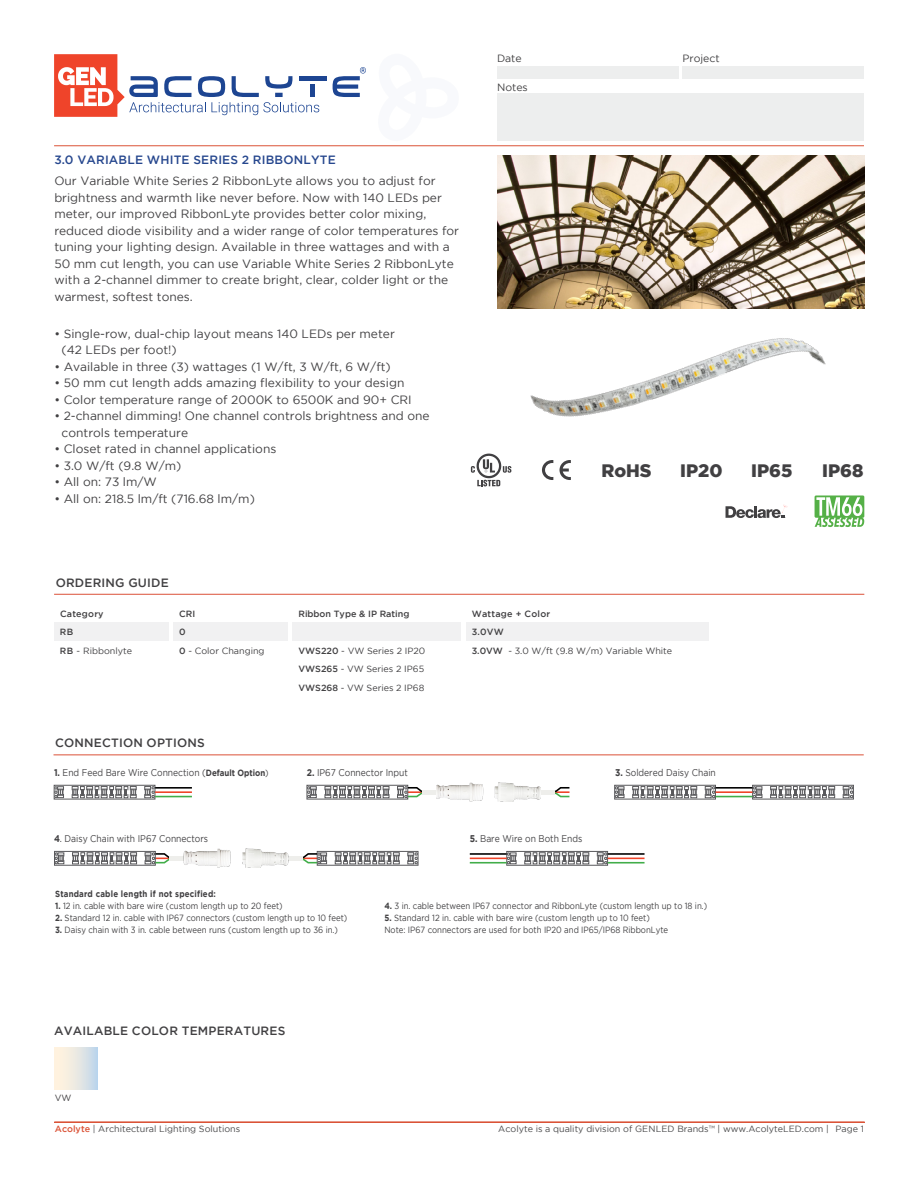
<style>
.page{position:relative;width:918px;height:1188px;background:#fff}
.page>*{position:absolute;margin:0;border:0;box-sizing:border-box;transform-origin:0 0}
.t1{font:900 18px "Gotham";color:#414042}
.t2{font:12px/16.5px "Gotham";color:#414042}
.t3{font:500 12px "Gotham";letter-spacing:.015em;color:#414042}
.t4{font:500 12px "Gotham";letter-spacing:.015em;color:#26478e}
.t5{font:10.5px "Gotham";color:#414042}
.t6{font:9.75px "Gotham";color:#414042;scale:.88 1}
.t7{font:9px/12px "Gotham";color:#414042;scale:.88 1}
.t8{font:9px/18.6px "Gotham";color:#414042}
.t9{font:9px "Gotham";color:#4a4a4b}
.t10{font:700 9px "Gotham";letter-spacing:.025em;color:#414042;scale:.88 1}
.t11{font:500 9px "Gotham";letter-spacing:.025em;color:#414042}
.t12{font:500 9px "Gotham";color:#414042}
.s1{font-weight:500}
.s2{font-weight:700}
.s3{font-weight:700;font-size:9px}
.s4{font-size:9px}
.s5{font-weight:500;color:#db5337}
.s6{color:#58595b}
</style>
<div class="page">
<hr style="left:54px;top:1122px;width:811px;height:1px;background:#db5337">
<hr style="left:54px;top:146px;width:810px;height:1px;background:#db5336">
<div style="left:497px;top:66px;width:182px;height:12px;background:#edeeee"></div>
<div style="left:682px;top:66px;width:182px;height:12px;background:#edeeee"></div>
<div style="left:497px;top:93px;width:367px;height:47px;background:#edeeee"></div>
<svg style="left:54px;top:54px;width:265px;height:63px"></svg>
<div style="left:310px;top:85px;width:5px;height:12px;background:#1d4592"></div>
<hr style="left:299px;top:76px;width:27px;height:4px;background:#1d4592">
<svg style="left:333px;top:67px;width:33px;height:30px"></svg>
<img style="left:497px;top:155px;width:367px;height:154px">
<div style="left:55px;top:1047px;width:42px;height:43px;background:linear-gradient(to right,#fff7dd,#c6d9ea)"></div>
<img style="left:530px;top:338px;width:295px;height:79px">
<div style="left:54px;top:623px;width:115px;height:18px;background:#f1f1f2"></div>
<div style="left:173px;top:623px;width:115px;height:18px;background:#f1f1f2"></div>
<div style="left:293px;top:623px;width:168px;height:18px;background:#f1f1f2"></div>
<div style="left:466px;top:623px;width:243px;height:18px;background:#f1f1f2"></div>
<hr style="left:54px;top:594px;width:810px;height:1px;background:#db5138">
<hr style="left:54px;top:755px;width:810px;height:1px;background:#db5138">
<div style="left:54px;top:785px;width:101px;height:14px;border:1px solid #59595c"></div>
<svg style="left:55px;top:787px;width:9px;height:11px"></svg>
<svg style="left:145px;top:786px;width:10px;height:12px"></svg>
<svg style="left:72px;top:787px;width:64px;height:11px"></svg>
<div style="left:507px;top:851px;width:101px;height:14px;border:1px solid #59595c"></div>
<svg style="left:507px;top:853px;width:9px;height:11px"></svg>
<svg style="left:597px;top:852px;width:11px;height:13px"></svg>
<svg style="left:525px;top:853px;width:64px;height:11px"></svg>
<div style="left:615px;top:785px;width:101px;height:14px;border:1px solid #59595c"></div>
<svg style="left:615px;top:787px;width:9px;height:11px"></svg>
<svg style="left:705px;top:786px;width:11px;height:12px"></svg>
<svg style="left:633px;top:787px;width:64px;height:11px"></svg>
<div style="left:752px;top:785px;width:102px;height:14px;border:1px solid #59595c"></div>
<svg style="left:753px;top:787px;width:9px;height:11px"></svg>
<svg style="left:843px;top:786px;width:10px;height:12px"></svg>
<svg style="left:771px;top:787px;width:64px;height:11px"></svg>
<div style="left:307px;top:785px;width:101px;height:14px;border:1px solid #59595c"></div>
<svg style="left:308px;top:787px;width:8px;height:11px"></svg>
<svg style="left:325px;top:787px;width:64px;height:11px"></svg>
<div style="left:54px;top:851px;width:101px;height:14px;border:1px solid #59595c"></div>
<svg style="left:55px;top:853px;width:9px;height:11px"></svg>
<svg style="left:72px;top:853px;width:65px;height:11px"></svg>
<div style="left:317px;top:851px;width:101px;height:14px;border:1px solid #59595c"></div>
<svg style="left:408px;top:852px;width:10px;height:13px"></svg>
<svg style="left:335px;top:853px;width:64px;height:11px"></svg>
<hr style="left:155px;top:787px;width:37px;height:2px;background:#000">
<hr style="left:608px;top:853px;width:37px;height:2px;background:#000">
<hr style="left:470px;top:853px;width:37px;height:2px;background:#000">
<hr style="left:716px;top:787px;width:36px;height:2px;background:#000">
<hr style="left:155px;top:796px;width:37px;height:1px;background:#41ad49">
<hr style="left:608px;top:862px;width:37px;height:2px;background:#41ad49">
<hr style="left:470px;top:862px;width:37px;height:2px;background:#41ad49">
<hr style="left:716px;top:796px;width:36px;height:1px;background:#41ad49">
<hr style="left:155px;top:791px;width:37px;height:2px;background:#ef442a">
<hr style="left:608px;top:858px;width:37px;height:1px;background:#ef442a">
<hr style="left:470px;top:858px;width:37px;height:1px;background:#ef442a">
<hr style="left:716px;top:791px;width:36px;height:2px;background:#ef442a">
<svg style="left:397px;top:786px;width:25px;height:12px"></svg>
<svg style="left:145px;top:852px;width:39px;height:13px"></svg>
<svg style="left:555px;top:787px;width:15px;height:11px"></svg>
<svg style="left:288px;top:852px;width:39px;height:12px"></svg>
<div style="left:422px;top:790px;width:15px;height:5px;background:#eeeeeb"></div>
<div style="left:540px;top:790px;width:15px;height:5px;background:#eeeeeb"></div>
<img style="left:436px;top:783px;width:105px;height:19px">
<div style="left:170px;top:856px;width:14px;height:5px;background:#eeeeeb"></div>
<div style="left:288px;top:856px;width:14px;height:5px;background:#eeeeeb"></div>
<img style="left:184px;top:849px;width:104px;height:19px">
<svg style="left:471px;top:454px;width:40px;height:33px"></svg>
<svg style="left:815px;top:496px;width:49px;height:31px"></svg>
<svg style="left:560px;top:460px;width:11px;height:20px"></svg>
<svg style="left:542px;top:460px;width:11px;height:20px"></svg>
<svg style="left:726px;top:504px;width:62px;height:14px"></svg>
<p class="t4" style="left:54px;top:153px;width:283px">3.0 VARIABLE WHITE SERIES 2 RIBBONLYTE</p>
<p class="t2" style="left:54px;top:173px;width:406px">Our Variable White Series 2 RibbonLyte allows you to adjust for brightness and warmth like never before. Now with 140 LEDs per meter, our improved RibbonLyte provides better color mixing, reduced diode visibility and a wider range of color temperatures for tuning your lighting design. Available in three wattages and with a 50 mm cut length, you can use Variable White Series 2 RibbonLyte with a 2-channel dimmer to create bright, clear, colder light or the warmest, softest tones.</p>
<p class="t2" style="left:62px;top:325px;width:335px;text-indent:-7px">• Single-row, dual-chip layout means 140 LEDs per meter (42 LEDs per foot!)</p>
<p class="t2" style="left:54px;top:358px;width:338px">• Available in three (3) wattages (1 W/ft, 3 W/ft, 6 W/ft)</p>
<p class="t2" style="left:54px;top:375px;width:352px">• 50 mm cut length adds amazing flexibility to your design</p>
<p class="t2" style="left:54px;top:391px;width:359px">• Color temperature range of 2000K to 6500K and 90+ CRI</p>
<p class="t2" style="left:62px;top:408px;width:370px;text-indent:-7px">• 2-channel dimming! One channel controls brightness and one controls temperature</p>
<p class="t2" style="left:54px;top:441px;width:224px">• Closet rated in channel applications</p>
<p class="t2" style="left:54px;top:457px;width:129px">• 3.0 W/ft (9.8 W/m)</p>
<p class="t2" style="left:54px;top:474px;width:104px">• All on: 73 lm/W</p>
<p class="t2" style="left:54px;top:490px;width:202px">• All on: 218.5 lm/ft (716.68 lm/m)</p>
<p class="t3" style="left:56px;top:576px;width:115px">ORDERING GUIDE</p>
<p class="t5" style="left:497px;top:53px;width:26px">Date</p>
<p class="t5" style="left:497px;top:82px;width:32px">Notes</p>
<p class="t5" style="left:682px;top:53px;width:39px">Project</p>
<h1 class="t1" style="left:601px;top:460px;width:52px">RoHS</h1>
<h1 class="t1" style="left:680px;top:460px;width:44px">IP20</h1>
<h1 class="t1" style="left:751px;top:460px;width:43px">IP65</h1>
<h1 class="t1" style="left:822px;top:460px;width:43px">IP68</h1>
<p class="t11" style="left:60px;top:608px;width:45px">Category</p>
<p class="t11" style="left:179px;top:608px;width:18px">CRI</p>
<p class="t12" style="left:298px;top:608px;width:112px">Ribbon Type &amp; IP Rating</p>
<p class="t11" style="left:472px;top:608px;width:80px">Wattage + Color</p>
<p class="t11" style="left:60px;top:627px;width:15px">RB</p>
<p class="t11" style="left:179px;top:627px;width:8px">0</p>
<p class="t11" style="left:472px;top:627px;width:34px">3.0VW</p>
<p class="t8" style="left:60px;top:641px;width:74px"><span class="s1">RB</span> - Ribbonlyte</p>
<p class="t8" style="left:179px;top:641px;width:87px"><span class="s1">0</span> - Color Changing</p>
<p class="t8" style="left:298px;top:641px;width:128px"><span class="s1">VWS220</span> - VW Series 2 IP20</p>
<p class="t8" style="left:472px;top:641px;width:202px"><span class="s1">3.0VW</span> - 3.0 W/ft (9.8 W/m) Variable White</p>
<p class="t8" style="left:298px;top:660px;width:127px"><span class="s1">VWS265</span> - VW Series 2 IP65<br><span class="s1">VWS268</span> - VW Series 2 IP68</p>
<p class="t3" style="left:55px;top:736px;width:151px">CONNECTION OPTIONS</p>
<p class="t6" style="left:54px;top:767px;width:246px"><span class="s2">1.</span> End Feed Bare Wire Connection (<span class="s3">Default Option</span><span class="s4">)</span></p>
<p class="t6" style="left:615px;top:767px;width:116px"><span class="s2">3.</span> Soldered Daisy Chain</p>
<p class="t6" style="left:307px;top:767px;width:116px"><span class="s2">2.</span> IP67 Connector Input</p>
<p class="t6" style="left:54px;top:833px;width:177px"><span class="s2">4</span>. Daisy Chain with IP67 Connectors</p>
<p class="t6" style="left:470px;top:833px;width:130px"><span class="s2">5.</span> Bare Wire on Both Ends</p>
<p class="t10" style="left:55px;top:888px;width:184px">Standard cable length if not specified:</p>
<p class="t7" style="left:55px;top:900px;width:260px"><span class="s2">1.</span> 12 in. cable with bare wire (custom length up to 20 feet)</p>
<p class="t7" style="left:55px;top:912px;width:334px"><span class="s2">2.</span> Standard 12 in. cable with IP67 connectors (custom length up to 10 feet)</p>
<p class="t7" style="left:55px;top:924px;width:323px"><span class="s2">3.</span> Daisy chain with 3 in. cable between runs (custom length up to 36 in.)</p>
<p class="t3" style="left:54px;top:1024px;width:233px">AVAILABLE COLOR TEMPERATURES</p>
<p class="t8" style="left:55px;top:1089px;width:18px">VW</p>
<p class="t7" style="left:384px;top:900px;width:368px"><span class="s2">4.</span> 3 in. cable between IP67 connector and RibbonLyte (custom length up to 18 in.)</p>
<p class="t7" style="left:384px;top:911px;width:324px"><span class="s2">5.</span> Standard 12 in. cable with bare wire (custom length up to 10 feet)<br>Note: IP67 connectors are used for both IP20 and IP65/IP68 RibbonLyte</p>
<p class="t9" style="left:55px;top:1124px;width:187px"><span class="s5">Acolyte</span> | Architectural Lighting Solutions</p>
<p class="t9" style="left:498px;top:1124px;width:367px">Acolyte is a quality division of GENLED Brands<span class="s6">™</span> | www.AcolyteLED.com | Page 1</p>
</div>
